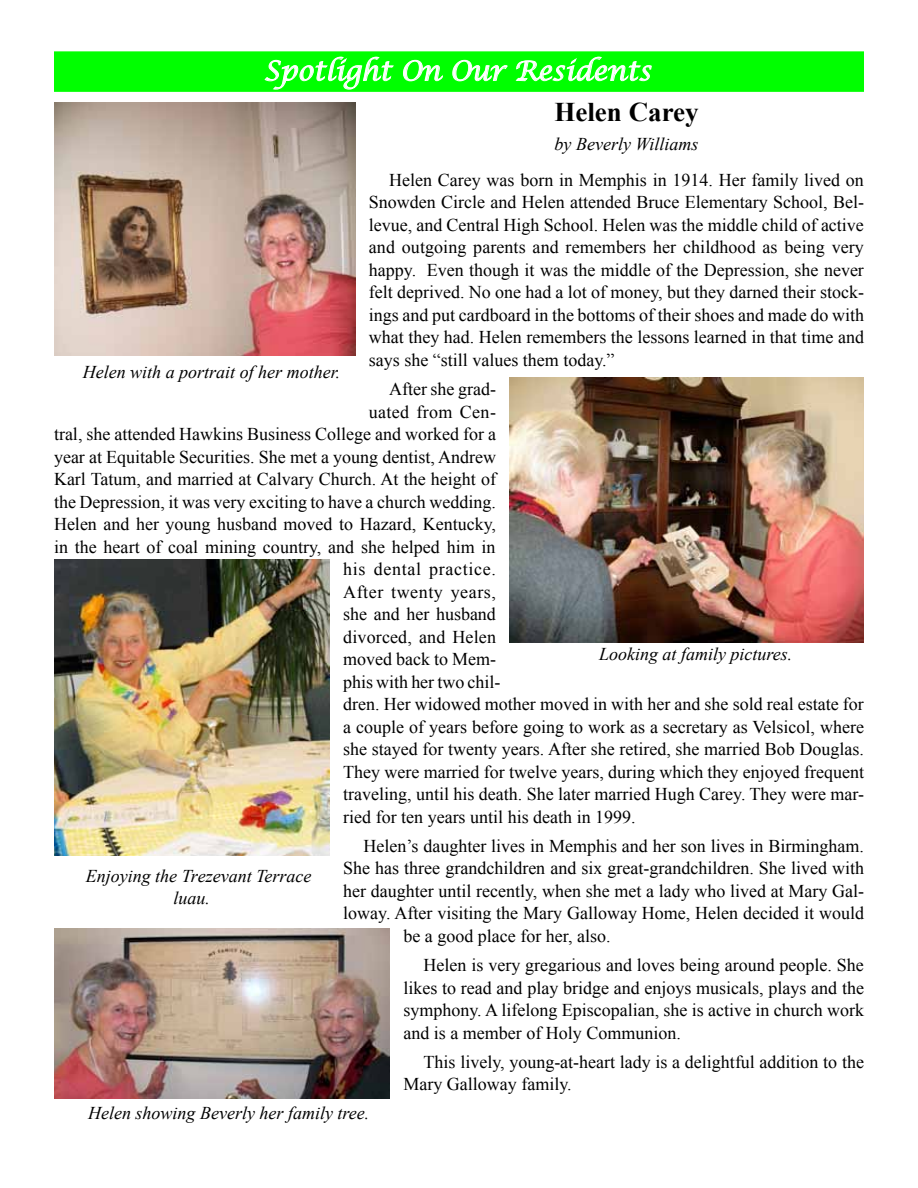
<style>
.page{position:relative;width:918px;height:1188px;background:#fff}
.page>*{position:absolute;margin:0;border:0;box-sizing:border-box;transform-origin:0 0}
.t1{font:italic 27px "Lucida Calligraphy";color:#fff}
.t2{font:700 27px "Times New Roman";color:#000}
.t3{font:18px/22.5px "Times New Roman";color:#000;text-align:justify}
.t4{font:italic 18px/22.5px "Times New Roman";color:#000}
.t5{font:18px "Times New Roman";letter-spacing:.035em;color:#000}
.t6{font:18px "Times New Roman";letter-spacing:.03em;color:#000}
.t7{font:18px "Times New Roman";letter-spacing:.02em;color:#000}
</style>
<div class="page">
<div style="left:54px;top:51px;width:810px;height:41px;background:#0f0;border:3px solid #0f0"></div>
<svg style="left:265px;top:57px;width:129px;height:33px"></svg>
<svg style="left:403px;top:60px;width:40px;height:21px"></svg>
<svg style="left:452px;top:60px;width:56px;height:21px"></svg>
<svg style="left:516px;top:57px;width:136px;height:24px"></svg>
<img style="left:510px;top:377px;width:354px;height:266px">
<img style="left:54px;top:102px;width:301px;height:253px">
<img style="left:54px;top:560px;width:276px;height:295px">
<img style="left:54px;top:929px;width:336px;height:169px">
<h1 class="t1" style="left:264px;top:54px;width:389px">Spotlight On Our Residents</h1>
<h1 class="t2" style="left:554px;top:93px;width:146px">Helen Carey</h1>
<p class="t4" style="left:555px;top:132px;width:145px">by Beverly Williams</p>
<p class="t3" style="left:369px;top:168px;width:497px;text-indent:20px">Helen Carey was born in Memphis in 1914. Her family lived on Snowden Circle and Helen attended Bruce Elementary School, Bel&shy;levue, and Central High School. Helen was the middle child of active and outgoing parents and remembers her childhood as being very happy. Even though it was the middle of the Depression, she never felt deprived. No one had a lot of money, but they darned their stock&shy;ings and put cardboard in the bottoms of their shoes and made do with what they had. Helen remembers the lessons learned in that time and says she “still values them today.”</p>
<p class="t3" style="left:389px;top:377px;width:108px">After she grad-</p>
<p class="t7" style="left:369px;top:399px;width:129px">uated from Cen-</p>
<p class="t3" style="left:54px;top:422px;width:444px">tral, she attended Hawkins Business College and worked for a</p>
<p class="t3" style="left:54px;top:445px;width:443px">year at Equitable Securities. She met a young dentist, Andrew</p>
<p class="t3" style="left:54px;top:467px;width:444px">Karl Tatum, and married at Calvary Church. At the height of</p>
<p class="t3" style="left:54px;top:490px;width:443px">the Depression, it was very exciting to have a church wedding.</p>
<p class="t3" style="left:54px;top:512px;width:444px">Helen and her young husband moved to Hazard, Kentucky,</p>
<p class="t3" style="left:54px;top:535px;width:443px">in the heart of coal mining country, and she helped him in</p>
<p class="t5" style="left:343px;top:557px;width:154px">his dental practice.</p>
<p class="t6" style="left:343px;top:579px;width:154px">After twenty years,</p>
<p class="t3" style="left:343px;top:602px;width:154px">she and her husband</p>
<p class="t3" style="left:343px;top:625px;width:154px">divorced, and Helen</p>
<p class="t3" style="left:343px;top:647px;width:154px">moved back to Mem-</p>
<p class="t3" style="left:343px;top:670px;width:159px">phis with her two chil-</p>
<p class="t3" style="left:343px;top:692px;width:522px">dren. Her widowed mother moved in with her and she sold real estate for</p>
<p class="t3" style="left:343px;top:715px;width:522px">a couple of years before going to work as a secretary as Velsicol, where</p>
<p class="t3" style="left:343px;top:737px;width:522px">she stayed for twenty years. After she retired, she married Bob Douglas.</p>
<p class="t3" style="left:343px;top:760px;width:522px">They were married for twelve years, during which they enjoyed frequent</p>
<p class="t3" style="left:343px;top:782px;width:522px">traveling, until his death. She later married Hugh Carey. They were mar-</p>
<p class="t3" style="left:343px;top:805px;width:294px">ried for ten years until his death in 1999.</p>
<p class="t3" style="left:363px;top:834px;width:502px">Helen’s daughter lives in Memphis and her son lives in Birmingham.</p>
<p class="t3" style="left:343px;top:857px;width:522px">She has three grandchildren and six great-grandchildren. She lived with</p>
<p class="t3" style="left:343px;top:879px;width:522px">her daughter until recently, when she met a lady who lived at Mary Gal-</p>
<p class="t3" style="left:343px;top:902px;width:522px">loway. After visiting the Mary Galloway Home, Helen decided it would</p>
<p class="t3" style="left:403px;top:924px;width:209px">be a good place for her, also.</p>
<p class="t3" style="left:403px;top:953px;width:462px;text-indent:20px">Helen is very gregarious and loves being around people. She likes to read and play bridge and enjoys musicals, plays and the symphony. A lifelong Episcopalian, she is active in church work and is a member of Holy Communion.</p>
<p class="t3" style="left:403px;top:1050px;width:462px;text-indent:20px">This lively, young-at-heart lady is a delightful addition to the<br>Mary Galloway family.</p>
<p class="t4" style="left:83px;top:360px;width:259px">Helen with a portrait of her mother.</p>
<p class="t4" style="left:599px;top:642px;width:195px">Looking at family pictures.</p>
<p class="t4" style="left:174px;top:864px;width:139px;text-indent:-88px">Enjoying the Trezevant Terrace luau.</p>
<p class="t4" style="left:88px;top:1102px;width:283px">Helen showing Beverly her family tree.</p>
</div>
